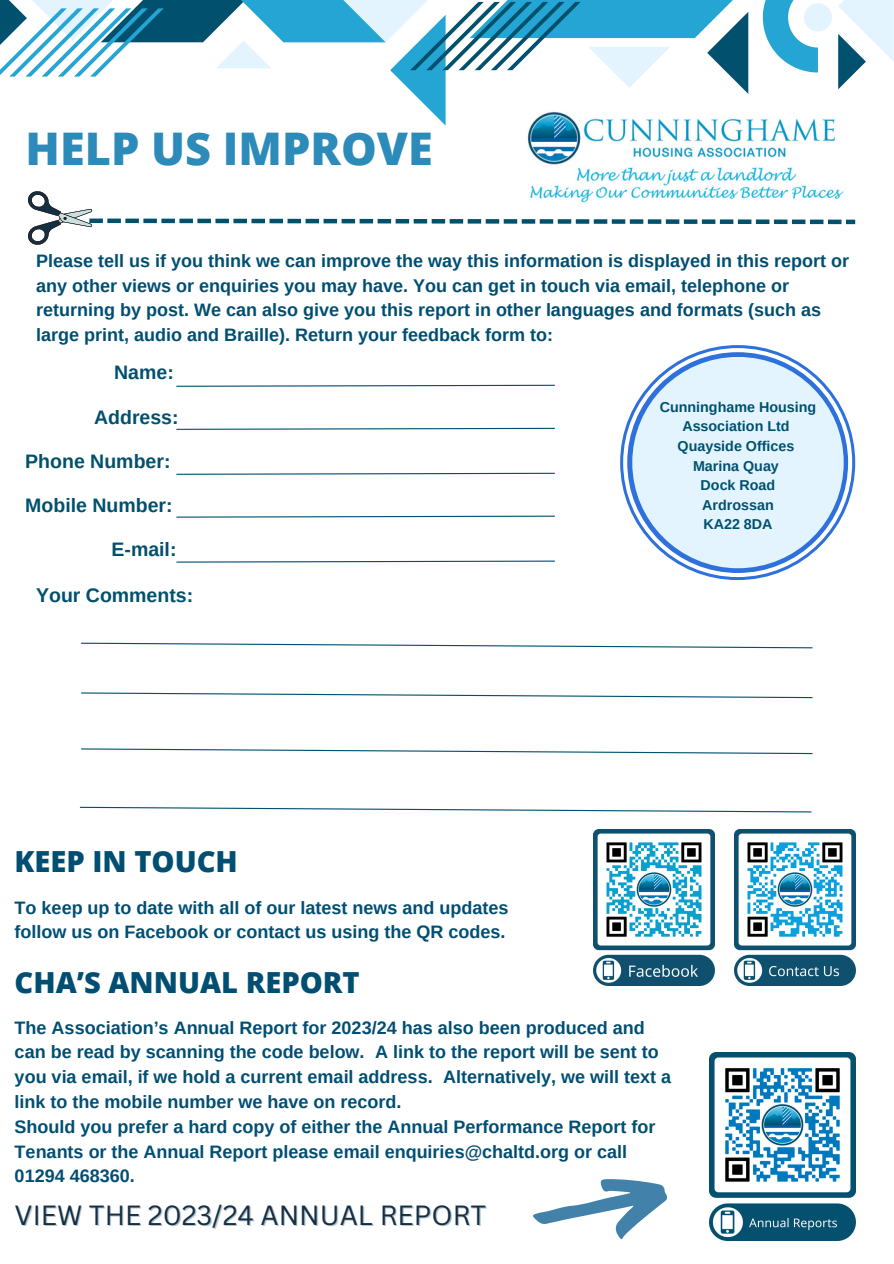
<style>
.page{position:relative;width:894px;height:1264px;background:#fff}
.page>*{position:absolute;margin:0;border:0;box-sizing:border-box;transform-origin:0 0}
.t1{font:800 45px "Open Sans";color:#2d8bba}
.t2{font:800 29.1px "Open Sans";color:#004e72}
.t3{font:27px "Canva Sans";color:#152f42}
.t4{font:700 19.5px "Arimo";color:#00506e}
.t5{font:700 18px/24.8px "Arimo";color:#004e72}
.t6{font:700 14.25px/19.5px "Arimo";color:#00506e;text-align:center}
</style>
<div class="page">
<svg style="left:620px;top:345px;width:234px;height:235px"></svg>
<svg style="left:627px;top:352px;width:220px;height:221px"></svg>
<div style="left:632px;top:357px;width:211px;height:211px;background:#e3f4ff;border-radius:50%"></div>
<svg style="left:28px;top:191px;width:827px;height:54px"></svg>
<svg style="left:81px;top:748px;width:732px;height:6px"></svg>
<svg style="left:176px;top:384px;width:379px;height:3px"></svg>
<svg style="left:838px;top:0;width:55px;height:89px"></svg>
<svg style="left:0;top:0;width:831px;height:126px"></svg>
<img style="left:593px;top:829px;width:121px;height:156px">
<img style="left:734px;top:829px;width:120px;height:156px">
<svg style="left:79px;top:806px;width:733px;height:7px"></svg>
<svg style="left:533px;top:1179px;width:134px;height:61px"></svg>
<img style="left:709px;top:1052px;width:145px;height:188px">
<svg style="left:176px;top:427px;width:379px;height:3px"></svg>
<svg style="left:176px;top:472px;width:379px;height:3px"></svg>
<svg style="left:176px;top:515px;width:379px;height:3px"></svg>
<svg style="left:176px;top:560px;width:379px;height:3px"></svg>
<svg style="left:81px;top:692px;width:732px;height:6px"></svg>
<svg style="left:81px;top:642px;width:732px;height:7px"></svg>
<img style="left:519px;top:101px;width:331px;height:110px">
<p class="t1" style="left:26px;top:116px;width:408px">HELP US IMPROVE</p>
<h4 class="t5" style="left:36px;top:248px;width:814px">Please tell us if you think we can improve the way this information is displayed in this report or any other views or enquiries you may have. You can get in touch via email, telephone or returning by post. We can also give you this report in other languages and formats (such as large print, audio and Braille). Return your feedback form to:</h4>
<h2 class="t4" style="left:114px;top:362px;width:61px">Name:</h2>
<p class="t4" style="left:94px;top:406px;width:86px">Address:</p>
<p class="t4" style="left:25px;top:450px;width:147px">Phone Number:</p>
<p class="t4" style="left:25px;top:494px;width:149px">Mobile Number:</p>
<p class="t4" style="left:111px;top:538px;width:66px">E-mail:</p>
<h4 class="t4" style="left:36px;top:584px;width:158px">Your Comments:</h4>
<h4 class="t2" style="left:15px;top:841px;width:225px">KEEP IN TOUCH</h4>
<h4 class="t5" style="left:15px;top:894px;width:495px">To keep up to date with all of our latest news and updates follow us on Facebook or contact us using the QR codes.</h4>
<p class="t6" style="left:659px;top:397px;width:158px">Cunninghame Housing<br>Association Ltd</p>
<p class="t6" style="left:677px;top:436px;width:118px">Quayside Offices</p>
<h1 class="t6" style="left:692px;top:456px;width:87px">Marina Quay</h1>
<p class="t6" style="left:700px;top:475px;width:76px">Dock Road</p>
<h4 class="t6" style="left:702px;top:495px;width:73px">Ardrossan</h4>
<p class="t6" style="left:703px;top:514px;width:71px">KA22 8DA</p>
<p class="t2" style="left:15px;top:961px;width:346px">CHA’S ANNUAL REPORT</p>
<p class="t5" style="left:15px;top:1015px;width:657px">The Association’s Annual Report for 2023/24 has also been produced and can be read by scanning the code below. A link to the report will be sent to you via email, if we hold a current email address. Alternatively, we will text a link to the mobile number we have on record.<br>Should you prefer a hard copy of either the Annual Performance Report for Tenants or the Annual Report please email enquiries@chaltd.org or call 01294 468360.</p>
<h2 class="t3" style="left:15px;top:1195px;width:473px">VIEW THE 2023/24 ANNUAL REPORT</h2>
</div>
